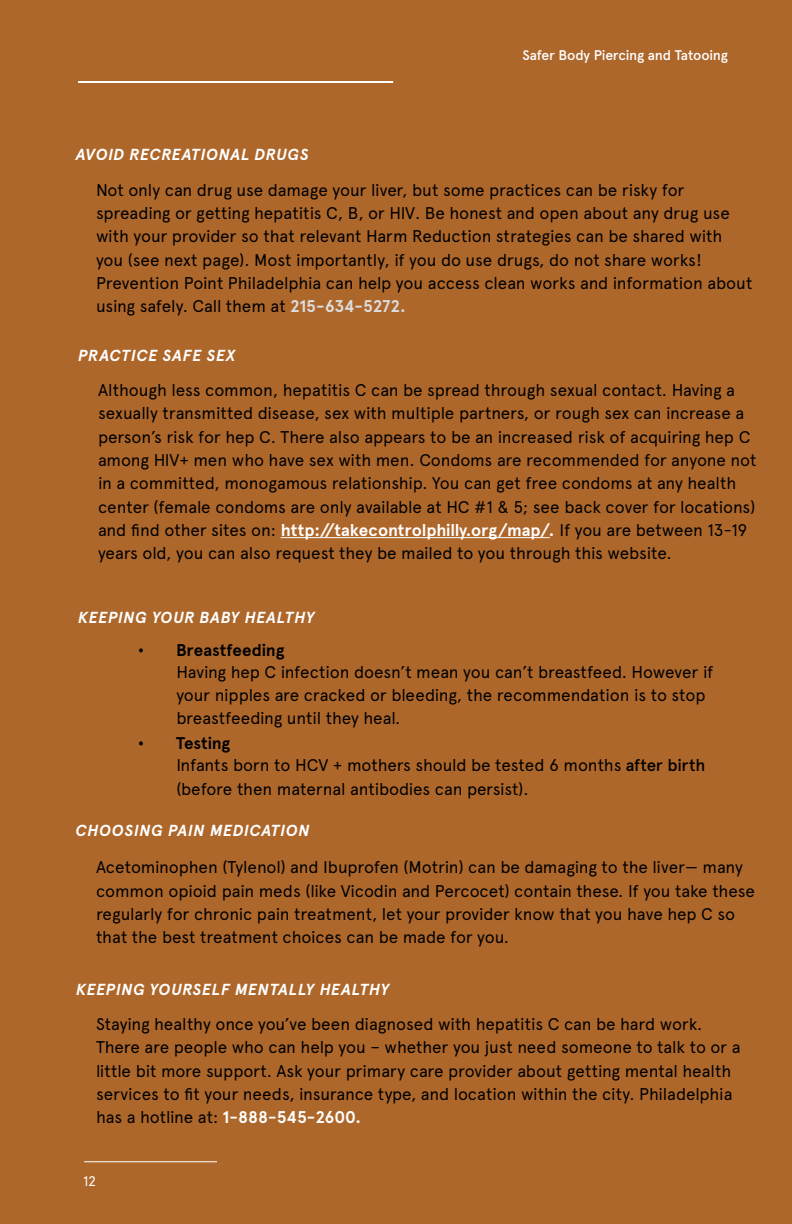
<style>
.page{position:relative;width:792px;height:1224px;background:#ae672b}
.page>*{position:absolute;margin:0;border:0;box-sizing:border-box;transform-origin:0 0}
.t1{font:17px/23.4px "Apercu Pro";letter-spacing:-.01em;color:#000}
.t2{font:700 17px "Apercu Pro";color:#000}
.t3{font:italic 700 16px "Apercu Pro";letter-spacing:.04em;color:#fff}
.t4{font:500 14px "Apercu Pro";letter-spacing:-.015em;color:#fff}
.t5{font:14px "Apercu Pro";color:#fff}
.s1{font-weight:700;color:#dcddde}
.s2{font-weight:700;color:#fff}
.s3{font-weight:700;font-style:italic;color:#fff}
.s4{font-weight:500}
</style>
<div class="page">
<div style="left:78px;top:81px;width:315px;height:2px;border:1px solid #fff"></div>
<hr style="left:281px;top:537px;width:269px;height:1px;background:#fff">
<hr style="left:84px;top:1161px;width:133px;height:1px;background:#fff">
<p class="t3" style="left:76px;top:143px;width:234px">AVOID RECREATIONAL DRUGS</p>
<p class="t4" style="left:522px;top:44px;width:207px">Safer Body Piercing and Tatooing</p>
<p class="t1" style="left:96px;top:177px;width:658px">Not only can drug use damage your liver, but some practices can be risky for spreading or getting hepatitis C, B, or HIV. Be honest and open about any drug use with your provider so that relevant Harm Reduction strategies can be shared with you (see next page). Most importantly, if you do use drugs, do not share works!<br>Prevention Point Philadelphia can help you access clean works and information about using safely. Call them at <span class="s1">215-634-5272.</span></p>
<p class="t3" style="left:78px;top:343px;width:159px">PRACTICE SAFE SEX</p>
<p class="t1" style="left:98px;top:377px;width:660px">Although less common, hepatitis C can be spread through sexual contact. Having a sexually transmitted disease, sex with multiple partners, or rough sex can increase a person’s risk for hep C. There also appears to be an increased risk of acquiring hep C among HIV+ men who have sex with men. Condoms are recommended for anyone not in a committed, monogamous relationship. You can get free condoms at any health center (female condoms are only available at HC #1 &amp; 5; see back cover for locations) and find other sites on: <span class="s2">http://takecontrolphilly.org/map/</span><span class="s3">.</span> If you are between 13-19 years old, you can also request they be mailed to you through this website.</p>
<p class="t3" style="left:78px;top:605px;width:238px">KEEPING YOUR BABY HEALTHY</p>
<p class="t2" style="left:176px;top:637px;width:110px">Breastfeeding</p>
<p class="t1" style="left:176px;top:659px;width:539px">Having hep C infection doesn’t mean you can’t breastfeed. However if your nipples are cracked or bleeding, the recommendation is to stop breastfeeding until they heal.</p>
<p class="t1" style="left:176px;top:752px;width:531px">Infants born to HCV + mothers should be tested 6 months <span class="s4">after birth </span>(before then maternal antibodies can persist).</p>
<p class="t2" style="left:176px;top:730px;width:56px">Testing</p>
<p class="t3" style="left:76px;top:818px;width:235px">CHOOSING PAIN MEDICATION</p>
<p class="t1" style="left:96px;top:854px;width:661px">Acetominophen (Tylenol) and Ibuprofen (Motrin) can be damaging to the liver— many common opioid pain meds (like Vicodin and Percocet) contain these. If you take these regularly for chronic pain treatment, let your provider know that you have hep C so that the best treatment choices can be made for you.</p>
<p class="t3" style="left:76px;top:977px;width:315px">KEEPING YOURSELF MENTALLY HEALTHY</p>
<p class="t1" style="left:96px;top:1011px;width:646px">Staying healthy once you’ve been diagnosed with hepatitis C can be hard work.<br>There are people who can help you – whether you just need someone to talk to or a little bit more support. Ask your primary care provider about getting mental health services to fit your needs, insurance type, and location within the city. Philadelphia has a hotline at: <span class="s2">1-888-545-2600.</span></p>
<p class="t5" style="left:83px;top:1170px;width:15px">12</p>
</div>
